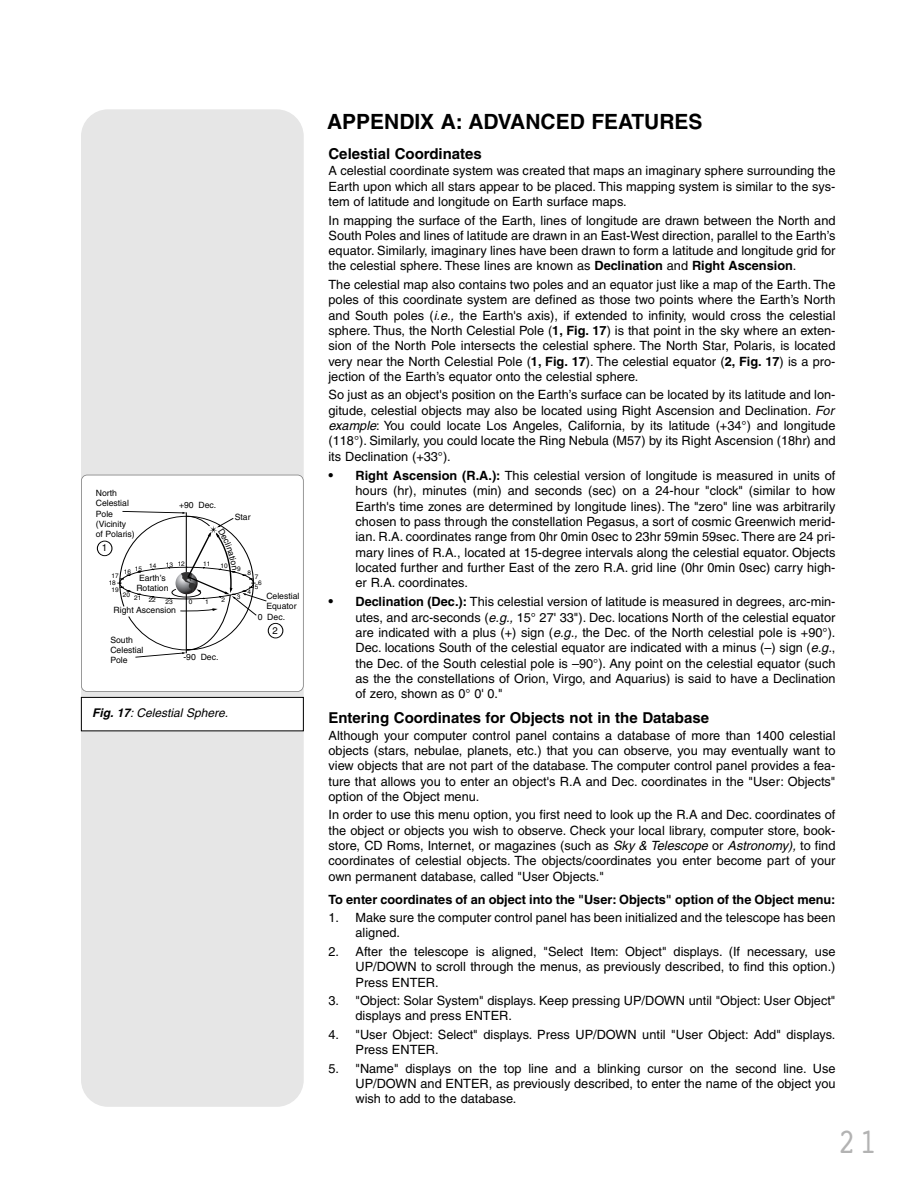
<style>
.page{position:relative;width:918px;height:1188px;background:#fff}
.page>*{position:absolute;margin:0;border:0;box-sizing:border-box;transform-origin:0 0}
.t1{font:36px "Courier";color:#b3b3b3;scale:.8 1}
.t2{font:700 21px "Helvetica";color:#000}
.t3{font:700 15px "Helvetica";color:#000}
.t4{font:12.75px/15.3px "Helvetica";color:#000;text-align:justify}
.t5{font:700 12.75px "Helvetica";color:#000}
.t6{font:italic 12px "Helvetica";color:#000}
.t7{font:9.75px "Helvetica";color:#000}
.t8{font:8.7px/10.2px "Helvetica";color:#000}
.t9{font:6.45px/7.1px "Helvetica";color:#000;text-align:center}
.s1{font-weight:700}
.s2{font-style:italic}
.s3{font-size:13.5px}
</style>
<div class="page">
<div style="left:81px;top:109px;width:223px;height:998px;background:#e6e6e6;border-radius:27px"></div>
<div style="left:82px;top:475px;width:221px;height:216px;background:#fff;border-radius:5px"></div>
<div style="left:97px;top:541px;width:15px;height:15px;border:1px solid #000;border-radius:50%"></div>
<div style="left:268px;top:623px;width:15px;height:15px;border:1px solid #000;border-radius:50%"></div>
<div style="left:81px;top:475px;width:223px;height:217px;border:2px solid #808080;border-radius:6px"></div>
<div style="left:82px;top:698px;width:221px;height:32px;background:#fff"></div>
<div style="left:81px;top:697px;width:223px;height:34px;border:1px solid #000"></div>
<svg style="left:117px;top:511px;width:150px;height:147px"></svg>
<p class="t8" style="left:96px;top:489px;width:40px">North<br>Celestial<br>Pole (Vicinity of Polaris)</p>
<p class="t7" style="left:102px;top:544px;width:7px">1</p>
<p class="t8" style="left:179px;top:501px;width:39px">+90 Dec.</p>
<p class="t8" style="left:235px;top:513px;width:17px">Star</p>
<p class="t9" style="left:178px;top:561px;width:9px">12</p>
<p class="t9" style="left:203px;top:561px;width:9px">11</p>
<p class="t9" style="left:220px;top:563px;width:9px">10</p>
<p class="t9" style="left:166px;top:561px;width:9px">13</p>
<p class="t8" style="left:136px;top:573px;width:34px;text-align:center">Earth’s<br>Rotation</p>
<p class="t9" style="left:149px;top:563px;width:9px">14</p>
<p class="t9" style="left:135px;top:566px;width:9px">15</p>
<p class="t9" style="left:124px;top:569px;width:9px">16</p>
<p class="t9" style="left:109px;top:572px;width:11px">17<br>18<br>19</p>
<p class="t9" style="left:123px;top:592px;width:9px">20</p>
<p class="t9" style="left:134px;top:596px;width:23px">21 22</p>
<p class="t9" style="left:166px;top:599px;width:9px">23</p>
<p class="t9" style="left:189px;top:599px;width:5px">0</p>
<p class="t9" style="left:222px;top:597px;width:5px">2</p>
<p class="t8" style="left:114px;top:606px;width:64px">Right Ascension</p>
<p class="t9" style="left:237px;top:566px;width:5px">9</p>
<p class="t9" style="left:247px;top:569px;width:5px">8</p>
<p class="t9" style="left:255px;top:573px;width:5px;line-height:9.8px;text-align:left">7<br>5</p>
<p class="t9" style="left:258px;top:580px;width:5px">6</p>
<p class="t9" style="left:247px;top:589px;width:5px">4</p>
<p class="t8" style="left:266px;top:592px;width:35px">Celestial<br>Equator</p>
<p class="t9" style="left:237px;top:593px;width:5px">3</p>
<p class="t8" style="left:258px;top:612px;width:29px">0 Dec.</p>
<p class="t7" style="left:273px;top:627px;width:7px">2</p>
<p class="t8" style="left:110px;top:635px;width:35px">South<br>Celestial<br>Pole</p>
<p class="t8" style="left:183px;top:653px;width:37px">-90 Dec.</p>
<p class="t6" style="left:92px;top:708px;width:140px"><span class="s1">Fig. 17</span>: Celestial Sphere.</p>
<h2 class="t2" style="left:327px;top:114px;width:377px">APPENDIX A: ADVANCED FEATURES</h2>
<p class="t3" style="left:328px;top:148px;width:155px">Celestial Coordinates</p>
<p class="t4" style="left:328px;top:165px;width:509px">A celestial coordinate system was created that maps an imaginary sphere surrounding the Earth upon which all stars appear to be placed. This mapping system is similar to the sys&shy;tem of latitude and longitude on Earth surface maps.</p>
<p class="t4" style="left:328px;top:214px;width:509px">In mapping the surface of the Earth, lines of longitude are drawn between the North and South Poles and lines of latitude are drawn in an East-West direction, parallel to the Earth’s equator. Similarly, imaginary lines have been drawn to form a latitude and longitude grid for the celestial sphere. These lines are known as <span class="s1">Declination</span> and <span class="s1">Right Ascension</span>.</p>
<p class="t4" style="left:328px;top:278px;width:509px">The celestial map also contains two poles and an equator just like a map of the Earth. The poles of this coordinate system are defined as those two points where the Earth’s North and South poles (<span class="s2">i.e.,</span> the Earth's axis), if extended to infinity, would cross the celestial sphere. Thus, the North Celestial Pole (<span class="s1">1, Fig. 17</span>) is that point in the sky where an exten&shy;sion of the North Pole intersects the celestial sphere. The North Star, Polaris, is located very near the North Celestial Pole (<span class="s1">1, Fig. 17</span>). The celestial equator (<span class="s1">2, Fig. 17</span>) is a pro&shy;jection of the Earth’s equator onto the celestial sphere.</p>
<p class="t4" style="left:328px;top:388px;width:509px">So just as an object's position on the Earth’s surface can be located by its latitude and lon&shy;gitude, celestial objects may also be located using Right Ascension and Declination. <span class="s2">For example</span>: You could locate Los Angeles, California, by its latitude (+34°) and longitude (118°). Similarly, you could locate the Ring Nebula (M57) by its Right Ascension (18hr) and its Declination (+33°).</p>
<p class="t4" style="left:356px;top:469px;width:482px;text-indent:-27px"><span class="s3">•</span> <span class="s1">Right Ascension (R.A.):</span> This celestial version of longitude is measured in units of hours (hr), minutes (min) and seconds (sec) on a 24-hour "clock" (similar to how Earth's time zones are determined by longitude lines). The "zero" line was arbitrarily chosen to pass through the constellation Pegasus, a sort of cosmic Greenwich merid&shy;ian. R.A. coordinates range from 0hr 0min 0sec to 23hr 59min 59sec. There are 24 pri&shy;mary lines of R.A., located at 15-degree intervals along the celestial equator. Objects located further and further East of the zero R.A. grid line (0hr 0min 0sec) carry high&shy;er R.A. coordinates.</p>
<p class="t4" style="left:355px;top:595px;width:482px;text-indent:-27px"><span class="s3">•</span> <span class="s1">Declination (Dec.):</span> This celestial version of latitude is measured in degrees, arc-min&shy;utes, and arc-seconds (<span class="s2">e.g.,</span>15° 27' 33"). Dec. locations North of the celestial equator are indicated with a plus (+) sign (<span class="s2">e.g.,</span> the Dec. of the North celestial pole is +90°).<br>Dec. locations South of the celestial equator are indicated with a minus (–) sign (<span class="s2">e.g.</span>, the Dec. of the South celestial pole is –90°). Any point on the celestial equator (such as the the constellations of Orion, Virgo, and Aquarius) is said to have a Declination of zero, shown as 0° 0' 0."</p>
<p class="t3" style="left:328px;top:712px;width:382px">Entering Coordinates for Objects not in the Database</p>
<p class="t4" style="left:328px;top:729px;width:509px">Although your computer control panel contains a database of more than 1400 celestial objects (stars, nebulae, planets, etc.) that you can observe, you may eventually want to view objects that are not part of the database. The computer control panel provides a fea&shy;ture that allows you to enter an object's R.A and Dec. coordinates in the "User: Objects" option of the Object menu.</p>
<p class="t4" style="left:328px;top:809px;width:509px">In order to use this menu option, you first need to look up the R.A and Dec. coordinates of the object or objects you wish to observe. Check your local library, computer store, book&shy;store, CD Roms, Internet, or magazines (such as <span class="s2">Sky &amp; Telescope</span> or <span class="s2">Astronomy),</span> to find coordinates of celestial objects. The objects/coordinates you enter become part of your own permanent database, called "User Objects."</p>
<p class="t5" style="left:329px;top:894px;width:508px">To enter coordinates of an object into the "User: Objects" option of the Object menu:</p>
<p class="t4" style="left:355px;top:911px;width:482px;text-indent:-27px">1. Make sure the computer control panel has been initialized and the telescope has been aligned.</p>
<p class="t4" style="left:355px;top:945px;width:482px;text-indent:-27px">2. After the telescope is aligned, "Select Item: Object" displays. (If necessary, use UP/DOWN to scroll through the menus, as previously described, to find this option.)<br>Press ENTER.</p>
<p class="t4" style="left:355px;top:994px;width:482px;text-indent:-27px">3. "Object: Solar System" displays. Keep pressing UP/DOWN until "Object: User Object" displays and press ENTER.</p>
<p class="t4" style="left:355px;top:1028px;width:482px;text-indent:-27px">4. "User Object: Select" displays. Press UP/DOWN until "User Object: Add" displays.<br>Press ENTER.</p>
<p class="t4" style="left:355px;top:1062px;width:482px;text-indent:-27px">5. "Name" displays on the top line and a blinking cursor on the second line. Use UP/DOWN and ENTER, as previously described, to enter the name of the object you wish to add to the database.</p>
<h1 class="t1" style="left:838px;top:1125px;width:49px">21</h1>
</div>
